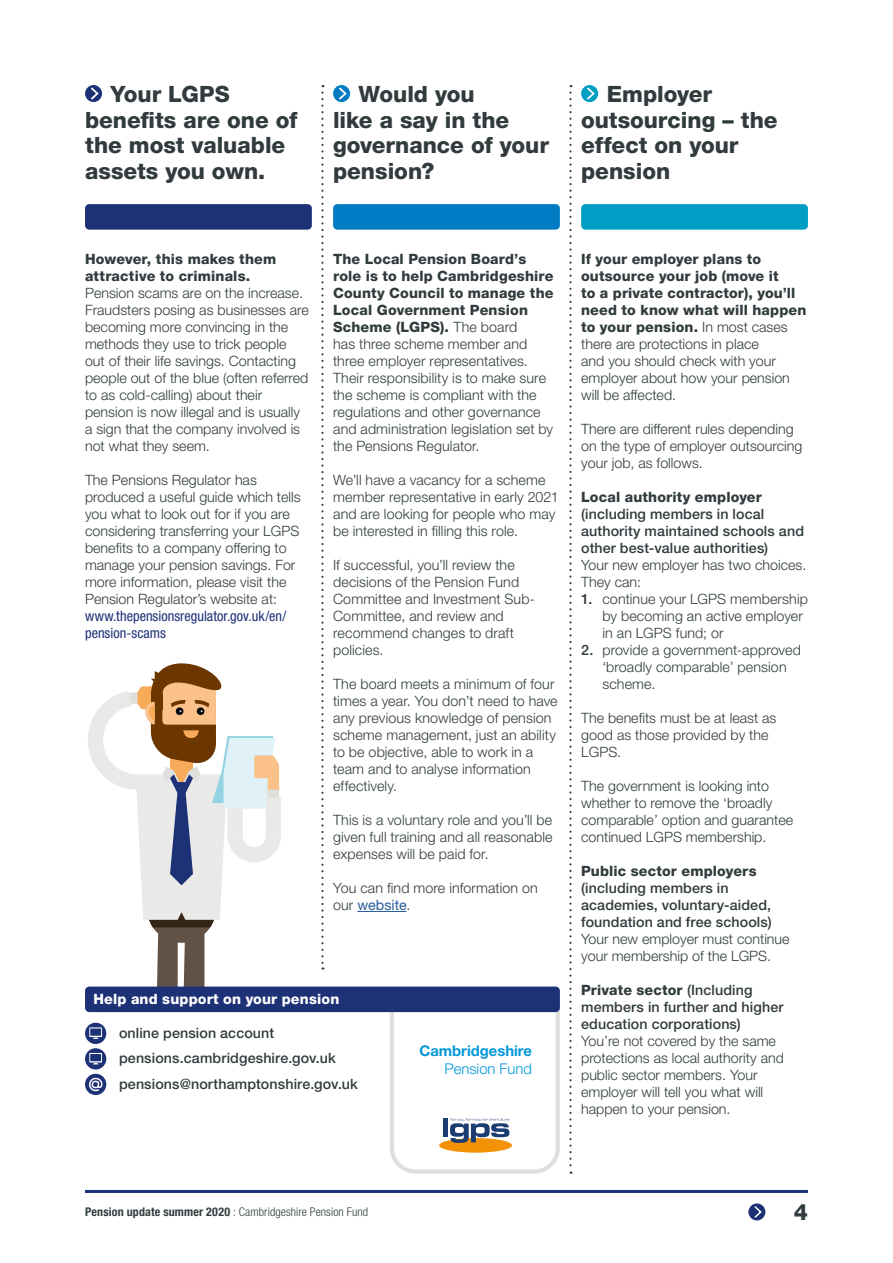
<style>
.page{position:relative;width:893px;height:1263px;background:#fff}
.page>*{position:absolute;margin:0;border:0;box-sizing:border-box;transform-origin:0 0}
.Heading_03{font:800 22.5px/25.5px "Helvetica Neue LT Std";color:#313b3d}
.Images{font:700 14.85px/17.7px "Helvetica Neue LT";color:#0097d9;text-align:right}
.Para_01{font:300 14.25px/17px "Helvetica Neue LT Std";color:#313b3d}
.Para_01-2{font:500 14.25px/17px "Helvetica Neue LT Std";letter-spacing:.01em;color:#313b3d}
.Para_01-3{font:800 14.25px/17px "Helvetica Neue LT Std";letter-spacing:.01em;color:#313b3d}
.Para_Numbers{font:300 14.25px/17px "Helvetica Neue LT Std";letter-spacing:.01em;color:#313b3d}
.Heading_03-2{font:800 14.25px "Helvetica Neue LT Std";letter-spacing:.01em;color:#fff}
.t1{font:300 condensed 12px "Helvetica Neue LT Std";letter-spacing:.005em;color:#313b3d}
.s1{font-weight:400;font-stretch:condensed;color:#1d3176}
.s2{font-weight:800}
.s3{font-weight:400;color:#275b9b}
.s4{font-weight:300}
.s5{font-weight:500}
.s6{font-weight:700}
</style>
<div class="page">
<svg style="left:88px;top:663px;width:193px;height:323px"></svg>
<div style="left:85px;top:986px;width:475px;height:26px;background:#1d3176;border-radius:4px"></div>
<hr style="left:357px;top:911px;width:50px;height:1px;background:#275b9b">
<div style="left:333px;top:204px;width:227px;height:26px;background:#007bc4;border-radius:4px"></div>
<div style="left:333px;top:85px;width:17px;height:17px;background:#007bc4;border-radius:50%"></div>
<svg style="left:337px;top:86px;width:11px;height:15px"></svg>
<div style="left:85px;top:204px;width:227px;height:26px;background:#1d3176;border-radius:4px"></div>
<svg style="left:321px;top:85px;width:3px;height:884px"></svg>
<div style="left:85px;top:85px;width:17px;height:17px;background:#1d3176;border-radius:50%"></div>
<svg style="left:89px;top:86px;width:11px;height:15px"></svg>
<svg style="left:569px;top:85px;width:3px;height:1089px"></svg>
<div style="left:581px;top:204px;width:227px;height:26px;background:#009dc5;border-radius:4px"></div>
<div style="left:581px;top:85px;width:17px;height:17px;background:#009dc5;border-radius:50%"></div>
<svg style="left:585px;top:86px;width:11px;height:15px"></svg>
<div style="left:85px;top:1074px;width:21px;height:21px;background:#1d3176;border-radius:50%"></div>
<svg style="left:89px;top:1077px;width:14px;height:14px"></svg>
<svg style="left:85px;top:1048px;width:21px;height:21px"></svg>
<svg style="left:89px;top:1053px;width:13px;height:11px"></svg>
<div style="left:85px;top:1023px;width:21px;height:21px;background:#1d3176;border-radius:50%"></div>
<svg style="left:89px;top:1027px;width:13px;height:12px"></svg>
<svg style="left:388px;top:993px;width:172px;height:181px"></svg>
<hr style="left:85px;top:1190px;width:723px;height:3px;background:#1d3176">
<div style="left:748px;top:1203px;width:17px;height:17px;background:#1d3176;border-radius:50%"></div>
<svg style="left:754px;top:1205px;width:9px;height:14px"></svg>
<h3 class="Heading_03" style="left:85px;top:81px;width:214px;text-indent:26px">Your LGPS benefits are one of the most valuable assets you own.</h3>
<h3 class="Heading_03" style="left:333px;top:81px;width:217px;text-indent:26px">Would you<br>like a say in the governance of your pension?</h3>
<h3 class="Heading_03" style="left:581px;top:81px;width:198px;text-indent:26px">Employer outsourcing – the effect on your pension</h3>
<p class="Para_01-3" style="left:85px;top:250px;width:193px">However, this makes them attractive to criminals.</p>
<p class="Para_01" style="left:85px;top:284px;width:225px">Pension scams are on the increase.<br>Fraudsters posing as businesses are becoming more convincing in the methods they use to trick people out of their life savings. Contacting people out of the blue (often referred to as cold-calling) about their pension is now illegal and is usually a sign that the company involved is not what they seem.</p>
<p class="Para_01" style="left:85px;top:471px;width:217px">The Pensions Regulator has produced a useful guide which tells you what to look out for if you are considering transferring your LGPS benefits to a company offering to manage your pension savings. For more information, please visit the<br>Pension Regulator’s website at: <span class="s1">www.thepensionsregulator.gov.uk/en/ pension-scams</span></p>
<p class="Para_01" style="left:333px;top:250px;width:222px"><span class="s2">The Local Pension Board’s role is to help Cambridgeshire<br>County Council to manage the<br>Local Government Pension<br>Scheme (LGPS).</span> The board<br>has three scheme member and three employer representatives.<br>Their responsibility is to make sure the scheme is compliant with the regulations and other governance and administration legislation set by the Pensions Regulator.</p>
<p class="Para_01" style="left:333px;top:471px;width:227px">We’ll have a vacancy for a scheme member representative in early 2021 and are looking for people who may be interested in filling this role.</p>
<p class="Para_01" style="left:333px;top:556px;width:203px">If successful, you’ll review the decisions of the Pension Fund<br>Committee and Investment Sub-<br>Committee, and review and recommend changes to draft policies.</p>
<p class="Para_01" style="left:333px;top:675px;width:226px">The board meets a minimum of four times a year. You don’t need to have any previous knowledge of pension scheme management, just an ability to be objective, able to work in a team and to analyse information effectively.</p>
<p class="Para_01" style="left:333px;top:811px;width:221px;text-align:justify">This is a voluntary role and you’ll be given full training and all reasonable expenses will be paid for.</p>
<p class="Para_01" style="left:333px;top:879px;width:206px">You can find more information on our <span class="s3">website</span>.</p>
<h3 class="Heading_03-2" style="left:94px;top:990px;width:247px">Help and support on your pension</h3>
<p class="Para_01-2" style="left:119px;top:1024px;width:157px">online pension account</p>
<p class="Para_01-2" style="left:119px;top:1049px;width:218px">pensions.cambridgeshire.gov.uk</p>
<p class="Para_01-2" style="left:119px;top:1075px;width:240px">pensions@northamptonshire.gov.uk</p>
<p class="Images" style="left:419px;top:1041px;width:114px">Cambridgeshire<br><span class="s4">Pension Fund</span></p>
<p class="Para_01-3" style="left:581px;top:250px;width:227px">If your employer plans to outsource your job (move it<br>to a private contractor), you’ll need to know what will happen to your pension. <span class="s4">In most cases there are protections in place<br>and you should check with your employer about how your pension will be affected.</span></p>
<p class="Para_01" style="left:581px;top:420px;width:223px">There are different rules depending on the type of employer outsourcing your job, as follows.</p>
<p class="Para_01-2" style="left:581px;top:488px;width:224px"><span class="s2">Local authority employer </span>(including members in local authority maintained schools and other best-value authorities)</p>
<p class="Para_01" style="left:581px;top:556px;width:227px">Your new employer has two choices.<br>They can:</p>
<p class="Para_Numbers" style="left:602px;top:590px;width:207px;text-indent:-21px"><span class="s5">1.</span> continue your LGPS membership by becoming an active employer in an LGPS fund; or</p>
<p class="Para_Numbers" style="left:602px;top:641px;width:200px;text-indent:-21px"><span class="s5">2.</span> provide a government-approved ‘broadly comparable’ pension scheme.</p>
<p class="Para_01" style="left:581px;top:709px;width:197px">The benefits must be at least as good as those provided by the<br>LGPS.</p>
<p class="Para_01" style="left:581px;top:777px;width:213px">The government is looking into whether to remove the ‘broadly comparable’ option and guarantee continued LGPS membership.</p>
<p class="Para_01-2" style="left:581px;top:862px;width:192px"><span class="s2">Public sector employers </span>(including members in academies, voluntary-aided, foundation and free schools)</p>
<p class="Para_01" style="left:581px;top:930px;width:210px">Your new employer must continue your membership of the LGPS.</p>
<p class="Para_01" style="left:581px;top:981px;width:204px"><span class="s2">Private sector</span> <span class="s5">(Including members in further and higher education corporations)<br></span>You’re not covered by the same protections as local authority and public sector members. Your employer will tell you what will happen to your pension.</p>
<p class="t1" style="left:85px;top:1205px;width:285px"><span class="s6">Pension update summer 2020</span> : Cambridgeshire Pension Fund</p>
<h1 class="Heading_03" style="left:794px;top:1199px;width:16px">4</h1>
</div>
